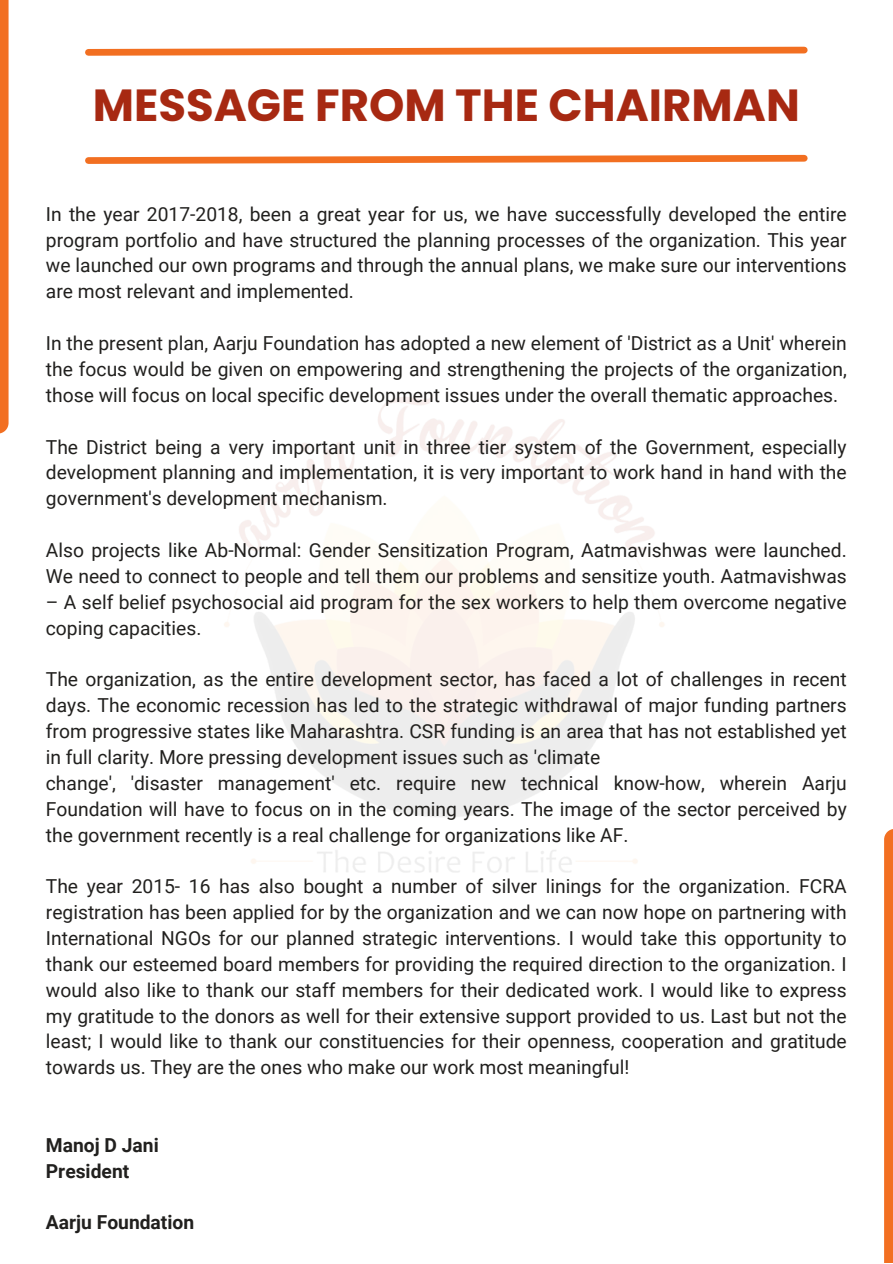
<style>
.page{position:relative;width:893px;height:1264px;background:#fff}
.page>*{position:absolute;margin:0;border:0;box-sizing:border-box;transform-origin:0 0}
.t1{font:700 45px "Poppins";color:#a72912}
.t2{font:19.2px/25.8px "Roboto";color:#21201e;text-align:justify}
.t3{font:700 19.2px "Roboto";color:#21201e}
</style>
<div class="page">
<div style="left:0;top:0;width:9px;height:433px;background:#f26f21"></div>
<div style="left:884px;top:828px;width:8px;height:434px;background:#f26f21"></div>
<svg style="left:85px;top:154px;width:723px;height:10px"></svg>
<svg style="left:85px;top:46px;width:723px;height:10px"></svg>
<p class="t1" style="left:93px;top:74px;width:708px">MESSAGE FROM THE CHAIRMAN</p>
<p class="t2" style="left:46px;top:201px;width:802px">In the year 2017-2018, been a great year for us, we have successfully developed the entire program portfolio and have structured the planning processes of the organization. This year we launched our own programs and through the annual plans, we make sure our interventions are most relevant and implemented.</p>
<p class="t2" style="left:46px;top:330px;width:802px">In the present plan, Aarju Foundation has adopted a new element of 'District as a Unit' wherein the focus would be given on empowering and strengthening the projects of the organization, those will focus on local specific development issues under the overall thematic approaches.</p>
<p class="t2" style="left:46px;top:434px;width:802px">The District being a very important unit in three tier system of the Government, especially development planning and implementation, it is very important to work hand in hand with the government's development mechanism.</p>
<p class="t2" style="left:46px;top:537px;width:802px">Also projects like Ab-Normal: Gender Sensitization Program, Aatmavishwas were launched.<br>We need to connect to people and tell them our problems and sensitize youth. Aatmavishwas</p>
<p class="t2" style="left:46px;top:589px;width:802px">– A self belief psychosocial aid program for the sex workers to help them overcome negative coping capacities.</p>
<p class="t2" style="left:46px;top:667px;width:802px">The organization, as the entire development sector, has faced a lot of challenges in recent days. The economic recession has led to the strategic withdrawal of major funding partners from progressive states like Maharashtra. CSR funding is an area that has not established yet in full clarity. More pressing development issues such as 'climate</p>
<p class="t2" style="left:46px;top:770px;width:802px">change', 'disaster management' etc. require new technical know-how, wherein Aarju Foundation will have to focus on in the coming years. The image of the sector perceived by the government recently is a real challenge for organizations like AF.</p>
<p class="t2" style="left:46px;top:873px;width:802px">The year 2015- 16 has also bought a number of silver linings for the organization. FCRA registration has been applied for by the organization and we can now hope on partnering with International NGOs for our planned strategic interventions. I would take this opportunity to thank our esteemed board members for providing the required direction to the organization. I would also like to thank our staff members for their dedicated work. I would like to express my gratitude to the donors as well for their extensive support provided to us. Last but not the least; I would like to thank our constituencies for their openness, cooperation and gratitude towards us. They are the ones who make our work most meaningful!</p>
<p class="t3" style="left:46px;top:1134px;width:114px">Manoj D Jani</p>
<p class="t3" style="left:46px;top:1159px;width:85px">President</p>
<p class="t3" style="left:46px;top:1211px;width:150px">Aarju Foundation</p>
</div>
